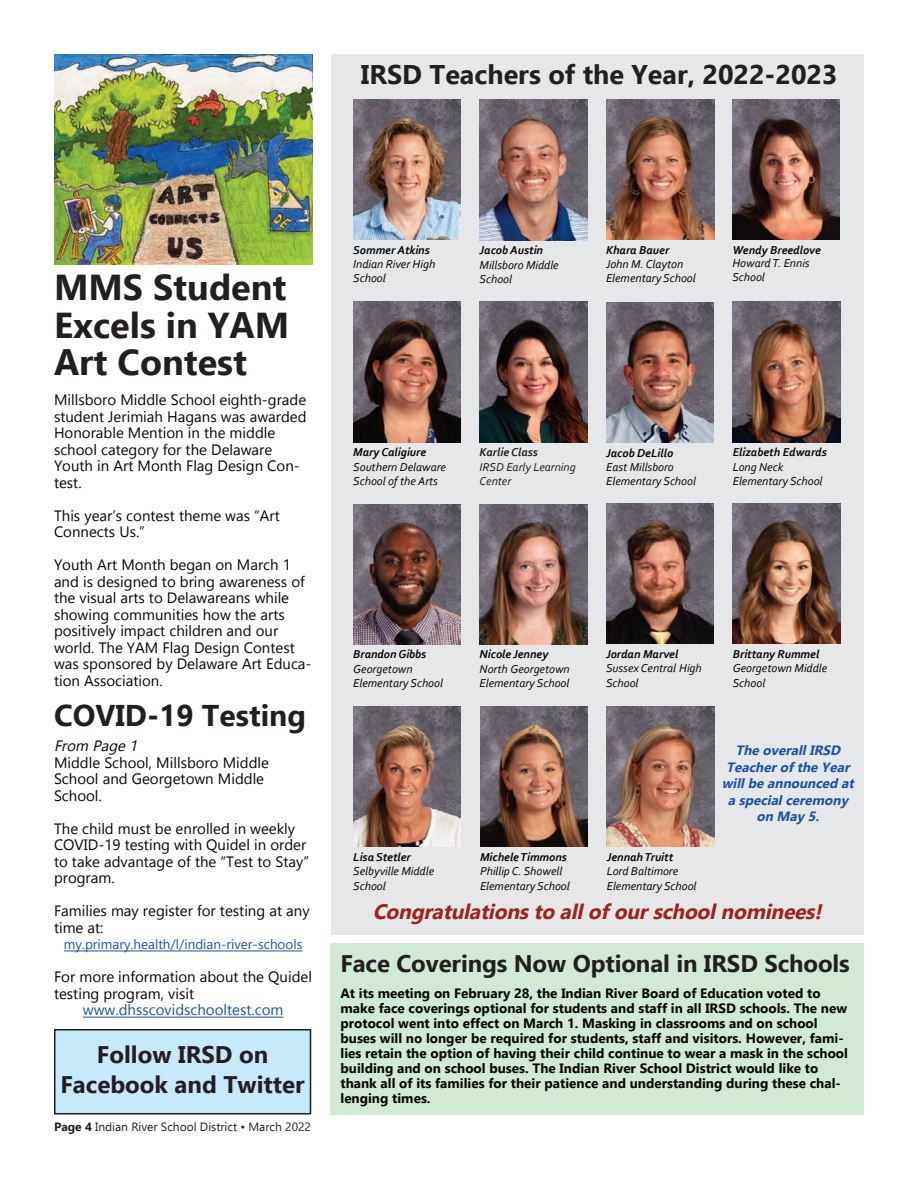
<style>
.page{position:relative;width:918px;height:1188px;background:#fff}
.page>*{position:absolute;margin:0;border:0;box-sizing:border-box;transform-origin:0 0}
.t1{font:700 36px/37.5px "Ebrima";color:#231f20;text-align:justify}
.t2{font:700 30px "Ebrima";color:#231f20}
.t3{font:700 27px "Ebrima";color:#231f20}
.t4{font:700 24px/30px "Ebrima";letter-spacing:-.005em;color:#231f20;text-align:center}
.t5{font:italic 700 21px "Gadugi";color:#9c2320}
.t6{font:15px/16.5px "Gadugi";color:#080505}
.t7{font:15px "Gadugi";color:#1e51a3}
.t8{font:italic 15px "Gadugi";color:#080505}
.t9{font:700 13.5px/15px "Gadugi";color:#080505}
.t10{font:italic 700 13.5px/16.5px "Gadugi";color:#1e51a3;text-align:center}
.t11{font:13.5px "Gadugi";color:#1e51a3}
.t12{font:italic 12px/14.4px "Corbel";color:#080505}
.t13{font:italic 700 12px "Corbel";color:#080505}
.t14{font:12px "Ebrima";color:#231f20}
.t15{font:italic 12px/14.4px "Corbel";color:#231f20}
.t16{font:italic 700 12px "Corbel";color:#231f20}
.s1{font-weight:700}
</style>
<div class="page">
<div style="left:56px;top:1031px;width:254px;height:82px;background:#c6eafa"></div>
<div style="left:54px;top:1029px;width:257px;height:86px;border:2px solid #231f20"></div>
<div style="left:332px;top:54px;width:532px;height:881px;background:#e6e7e9"></div>
<img style="left:607px;top:99px;width:107px;height:141px">
<img style="left:732px;top:99px;width:108px;height:141px">
<img style="left:480px;top:100px;width:107px;height:140px">
<img style="left:606px;top:302px;width:108px;height:141px">
<img style="left:733px;top:302px;width:107px;height:140px">
<img style="left:353px;top:99px;width:108px;height:141px">
<img style="left:480px;top:302px;width:107px;height:140px">
<img style="left:733px;top:503px;width:107px;height:141px">
<img style="left:353px;top:302px;width:108px;height:140px">
<img style="left:480px;top:504px;width:107px;height:140px">
<img style="left:607px;top:706px;width:107px;height:141px">
<img style="left:353px;top:504px;width:108px;height:140px">
<img style="left:353px;top:706px;width:108px;height:141px">
<img style="left:480px;top:707px;width:108px;height:140px">
<img style="left:606px;top:503px;width:108px;height:141px">
<hr style="left:64px;top:951px;width:238px;height:1px;background:#1e51a3">
<hr style="left:83px;top:1017px;width:200px;height:1px;background:#1e51a3">
<img style="left:54px;top:54px;width:258px;height:210px">
<div style="left:331px;top:944px;width:533px;height:171px;background:#d2e9d6"></div>
<h3 class="t3" style="left:361px;top:57px;width:478px">IRSD Teachers of the Year, 2022-2023</h3>
<h1 class="t1" style="left:54px;top:268px;width:237px">MMS Student Excels in YAM Art Contest</h1>
<p class="t6" style="left:54px;top:391px;width:254px">Millsboro Middle School eighth-grade student Jerimiah Hagans was awarded<br>Honorable Mention in the middle school category for the Delaware<br>Youth in Art Month Flag Design Con&shy;test.</p>
<p class="t6" style="left:54px;top:506px;width:227px">This year’s contest theme was “Art<br>Connects Us.”</p>
<p class="t6" style="left:54px;top:556px;width:259px">Youth Art Month began on March 1 and is designed to bring awareness of the visual arts to Delawareans while showing communities how the arts positively impact children and our world. The YAM Flag Design Contest was sponsored by Delaware Art Educa&shy;tion Association.</p>
<h2 class="t2" style="left:54px;top:696px;width:253px">COVID-19 Testing</h2>
<p class="t8" style="left:54px;top:735px;width:89px">From Page 1</p>
<p class="t6" style="left:54px;top:753px;width:217px">Middle School, Millsboro Middle<br>School and Georgetown Middle<br>School.</p>
<p class="t6" style="left:54px;top:819px;width:257px">The child must be enrolled in weekly<br>COVID-19 testing with Quidel in order to take advantage of the “Test to Stay” program.</p>
<p class="t6" style="left:54px;top:902px;width:257px">Families may register for testing at any time at:</p>
<p class="t11" style="left:64px;top:935px;width:240px">my.primary.health/l/indian-river-schools</p>
<p class="t6" style="left:54px;top:968px;width:260px">For more information about the Quidel testing program, visit</p>
<p class="t7" style="left:83px;top:999px;width:202px">www.dhsscovidschooltest.com</p>
<h3 class="t4" style="left:60px;top:1039px;width:246px">Follow IRSD on<br>Facebook and Twitter</h3>
<p class="t14" style="left:54px;top:1118px;width:259px"><span class="s1">Page 4</span> Indian River School District • March 2022</p>
<p class="t13" style="left:353px;top:245px;width:78px">Sommer Atkins</p>
<p class="t12" style="left:353px;top:258px;width:84px">Indian River High<br>School</p>
<p class="t13" style="left:480px;top:245px;width:65px">Jacob Austin</p>
<p class="t12" style="left:480px;top:258px;width:81px">Millsboro Middle<br>School</p>
<p class="t13" style="left:606px;top:245px;width:65px">Khara Bauer</p>
<p class="t12" style="left:606px;top:258px;width:91px">John M. Clayton<br>Elementary School</p>
<p class="t13" style="left:732px;top:245px;width:90px">Wendy Breedlove</p>
<p class="t12" style="left:732px;top:257px;width:79px;line-height:13.5px">Howard T. Ennis<br>School</p>
<p class="t13" style="left:353px;top:447px;width:75px">Mary Caligiure</p>
<p class="t12" style="left:353px;top:460px;width:94px">Southern Delaware<br>School of the Arts</p>
<p class="t16" style="left:480px;top:447px;width:60px">Karlie Class</p>
<p class="t15" style="left:480px;top:460px;width:98px">IRSD Early Learning<br>Center</p>
<p class="t13" style="left:606px;top:448px;width:68px">Jacob DeLillo</p>
<p class="t12" style="left:606px;top:461px;width:91px">East Millsboro<br>Elementary School</p>
<p class="t13" style="left:733px;top:447px;width:96px">Elizabeth Edwards</p>
<p class="t12" style="left:733px;top:460px;width:91px">Long Neck<br>Elementary School</p>
<p class="t13" style="left:353px;top:650px;width:75px">Brandon Gibbs</p>
<p class="t12" style="left:353px;top:663px;width:91px">Georgetown<br>Elementary School</p>
<p class="t13" style="left:353px;top:852px;width:59px">Lisa Stetler</p>
<p class="t12" style="left:353px;top:865px;width:82px">Selbyville Middle<br>School</p>
<p class="t13" style="left:480px;top:650px;width:70px">Nicole Jenney</p>
<p class="t12" style="left:480px;top:663px;width:92px">North Georgetown<br>Elementary School</p>
<p class="t13" style="left:480px;top:852px;width:88px">Michele Timmons</p>
<p class="t12" style="left:480px;top:865px;width:91px">Phillip C. Showell<br>Elementary School</p>
<p class="t13" style="left:606px;top:649px;width:74px">Jordan Marvel</p>
<p class="t12" style="left:606px;top:662px;width:97px">Sussex Central High<br>School</p>
<p class="t13" style="left:733px;top:649px;width:88px">Brittany Rummel</p>
<p class="t12" style="left:733px;top:662px;width:96px">Georgetown Middle<br>School</p>
<p class="t13" style="left:607px;top:852px;width:68px">Jennah Truitt</p>
<p class="t12" style="left:607px;top:865px;width:91px">Lord Baltimore<br>Elementary School</p>
<p class="t10" style="left:722px;top:741px;width:137px">The overallIRSD<br>Teacherofthe Year willbe announced at a specialceremony on May 5.</p>
<h3 class="t5" style="left:373px;top:896px;width:455px">Congratulationsto allofourschoolnominees!</h3>
<h3 class="t4" style="left:340px;top:947px;width:511px">Face Coverings Now Optional in IRSD Schools</h3>
<p class="t9" style="left:340px;top:984px;width:509px">At its meeting on February 28, the Indian River Board of Education voted to make face coverings optional for students and staff in all IRSD schools. The new protocol went into effect on March 1. Masking in classrooms and on school buses will no longer be required for students, staff and visitors. However, fami&shy;lies retain the option of having their child continue to wear a mask in the school building and on school buses. The Indian River School District would like to thank all of its families for their patience and understanding during these chal&shy;lenging times.</p>
</div>
